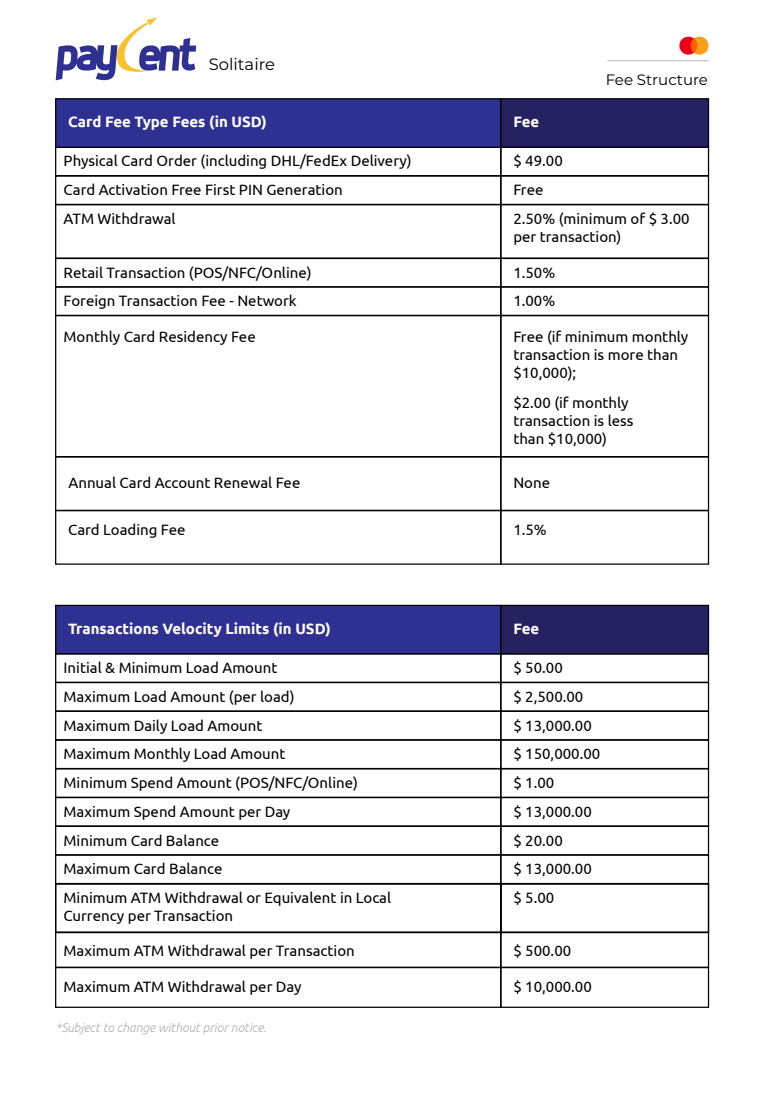
<style>
.page{position:relative;width:765px;height:1110px;background:#fff}
.page>*{position:absolute;margin:0;border:0;box-sizing:border-box;transform-origin:0 0}
.t1{font:16.38px "Montserrat";color:#000}
.t2{font:15px/18px "Ubuntu";color:#000}
.t3{font:700 15px "Ubuntu";color:#fff}
.t4{font:15px "Montserrat";color:#000}
.t5{font:italic 300 12.5px "Ubuntu";color:#afaeaf}
</style>
<div class="page">
<svg style="left:56px;top:18px;width:140px;height:62px"></svg>
<hr style="left:607px;top:60px;width:102px;height:1px;background:#b7b7b7">
<svg style="left:679px;top:36px;width:30px;height:19px"></svg>
<div style="left:55px;top:175px;width:446px;height:30px;border:1px solid #000"></div>
<div style="left:500px;top:175px;width:209px;height:30px;border:1px solid #000"></div>
<div style="left:55px;top:204px;width:446px;height:55px;border:1px solid #000"></div>
<div style="left:500px;top:204px;width:209px;height:55px;border:1px solid #000"></div>
<div style="left:55px;top:258px;width:446px;height:30px;border:1px solid #000"></div>
<div style="left:500px;top:258px;width:209px;height:30px;border:1px solid #000"></div>
<div style="left:55px;top:286px;width:446px;height:30px;border:1px solid #000"></div>
<div style="left:500px;top:286px;width:209px;height:30px;border:1px solid #000"></div>
<div style="left:55px;top:315px;width:446px;height:142px;border:1px solid #000"></div>
<div style="left:500px;top:315px;width:209px;height:142px;border:1px solid #000"></div>
<div style="left:55px;top:456px;width:446px;height:55px;border:1px solid #000"></div>
<div style="left:500px;top:456px;width:209px;height:55px;border:1px solid #000"></div>
<div style="left:55px;top:510px;width:446px;height:55px;border:1px solid #000"></div>
<div style="left:500px;top:510px;width:209px;height:55px;border:1px solid #000"></div>
<div style="left:55px;top:98px;width:446px;height:50px;background:#2e3192;border:1px solid #000"></div>
<div style="left:500px;top:98px;width:209px;height:50px;background:#262262;border:1px solid #000"></div>
<div style="left:55px;top:682px;width:446px;height:30px;border:1px solid #000"></div>
<div style="left:500px;top:682px;width:209px;height:30px;border:1px solid #000"></div>
<div style="left:55px;top:711px;width:446px;height:29px;border:1px solid #000"></div>
<div style="left:500px;top:711px;width:209px;height:29px;border:1px solid #000"></div>
<div style="left:55px;top:739px;width:446px;height:30px;border:1px solid #000"></div>
<div style="left:500px;top:739px;width:209px;height:30px;border:1px solid #000"></div>
<div style="left:55px;top:768px;width:446px;height:30px;border:1px solid #000"></div>
<div style="left:500px;top:768px;width:209px;height:30px;border:1px solid #000"></div>
<div style="left:55px;top:797px;width:446px;height:30px;border:1px solid #000"></div>
<div style="left:500px;top:797px;width:209px;height:30px;border:1px solid #000"></div>
<div style="left:55px;top:826px;width:446px;height:29px;border:1px solid #000"></div>
<div style="left:500px;top:826px;width:209px;height:29px;border:1px solid #000"></div>
<div style="left:55px;top:854px;width:446px;height:30px;border:1px solid #000"></div>
<div style="left:500px;top:854px;width:209px;height:30px;border:1px solid #000"></div>
<div style="left:55px;top:883px;width:446px;height:50px;border:1px solid #000"></div>
<div style="left:500px;top:883px;width:209px;height:50px;border:1px solid #000"></div>
<div style="left:55px;top:932px;width:446px;height:36px;border:1px solid #000"></div>
<div style="left:500px;top:932px;width:209px;height:36px;border:1px solid #000"></div>
<div style="left:55px;top:967px;width:446px;height:41px;border:1px solid #000"></div>
<div style="left:500px;top:967px;width:209px;height:41px;border:1px solid #000"></div>
<div style="left:55px;top:605px;width:446px;height:49px;background:#2e3192;border:1px solid #000"></div>
<div style="left:500px;top:605px;width:209px;height:49px;background:#262262;border:1px solid #000"></div>
<p class="t1" style="left:209px;top:53px;width:68px">Solitaire</p>
<p class="t3" style="left:68px;top:113px;width:200px">Card Fee Type Fees (in USD)</p>
<p class="t3" style="left:513px;top:113px;width:27px">Fee</p>
<p class="t4" style="left:606px;top:70px;width:104px">Fee Structure</p>
<p class="t2" style="left:64px;top:152px;width:350px">Physical Card Order (including DHL/FedEx Delivery)</p>
<p class="t2" style="left:513px;top:152px;width:51px">$ 49.00</p>
<p class="t2" style="left:64px;top:180px;width:281px">Card Activation Free First PIN Generation</p>
<p class="t2" style="left:513px;top:180px;width:32px">Free</p>
<p class="t2" style="left:64px;top:209px;width:114px">ATM Withdrawal</p>
<p class="t2" style="left:513px;top:209px;width:178px">2.50% (minimum of $ 3.00 per transaction)</p>
<p class="t2" style="left:64px;top:263px;width:250px">Retail Transaction (POS/NFC/Online)</p>
<p class="t2" style="left:513px;top:263px;width:43px">1.50%</p>
<p class="t2" style="left:64px;top:291px;width:235px">Foreign Transaction Fee - Network</p>
<p class="t2" style="left:513px;top:291px;width:43px">1.00%</p>
<p class="t2" style="left:64px;top:328px;width:194px">Monthly Card Residency Fee</p>
<p class="t2" style="left:513px;top:328px;width:177px">Free (if minimum monthly transaction is more than $10,000);</p>
<p class="t2" style="left:513px;top:394px;width:122px">$2.00 (if monthly transaction is less than $10,000)</p>
<p class="t2" style="left:68px;top:473px;width:233px">Annual Card Account Renewal Fee</p>
<p class="t2" style="left:513px;top:473px;width:38px">None</p>
<p class="t2" style="left:68px;top:520px;width:119px">Card Loading Fee</p>
<p class="t2" style="left:513px;top:520px;width:35px">1.5%</p>
<p class="t3" style="left:68px;top:620px;width:264px">Transactions Velocity Limits (in USD)</p>
<p class="t3" style="left:513px;top:620px;width:27px">Fee</p>
<p class="t2" style="left:64px;top:658px;width:215px">Initial &amp; Minimum Load Amount</p>
<p class="t2" style="left:513px;top:658px;width:51px">$ 50.00</p>
<p class="t2" style="left:64px;top:687px;width:233px">Maximum Load Amount (per load)</p>
<p class="t2" style="left:513px;top:687px;width:72px">$ 2,500.00</p>
<p class="t2" style="left:64px;top:716px;width:200px">Maximum Daily Load Amount</p>
<p class="t2" style="left:513px;top:716px;width:80px">$ 13,000.00</p>
<p class="t2" style="left:64px;top:744px;width:223px">Maximum Monthly Load Amount</p>
<p class="t2" style="left:513px;top:744px;width:88px">$ 150,000.00</p>
<p class="t2" style="left:64px;top:773px;width:296px">Minimum Spend Amount (POS/NFC/Online)</p>
<p class="t2" style="left:513px;top:773px;width:42px">$ 1.00</p>
<p class="t2" style="left:64px;top:802px;width:228px">Maximum Spend Amount per Day</p>
<p class="t2" style="left:513px;top:802px;width:80px">$ 13,000.00</p>
<p class="t2" style="left:64px;top:831px;width:157px">Minimum Card Balance</p>
<p class="t2" style="left:513px;top:831px;width:51px">$ 20.00</p>
<p class="t2" style="left:64px;top:859px;width:160px">Maximum Card Balance</p>
<p class="t2" style="left:513px;top:859px;width:80px">$ 13,000.00</p>
<p class="t2" style="left:64px;top:888px;width:329px">Minimum ATM Withdrawal or Equivalent in Local<br>Currency per Transaction</p>
<p class="t2" style="left:513px;top:888px;width:42px">$ 5.00</p>
<p class="t2" style="left:64px;top:941px;width:293px">Maximum ATM Withdrawal per Transaction</p>
<p class="t2" style="left:513px;top:941px;width:59px">$ 500.00</p>
<p class="t2" style="left:64px;top:977px;width:239px">Maximum ATM Withdrawal per Day</p>
<p class="t2" style="left:513px;top:977px;width:80px">$ 10,000.00</p>
<p class="t5" style="left:56px;top:1020px;width:212px">*Subject to change without prior notice.</p>
</div>
